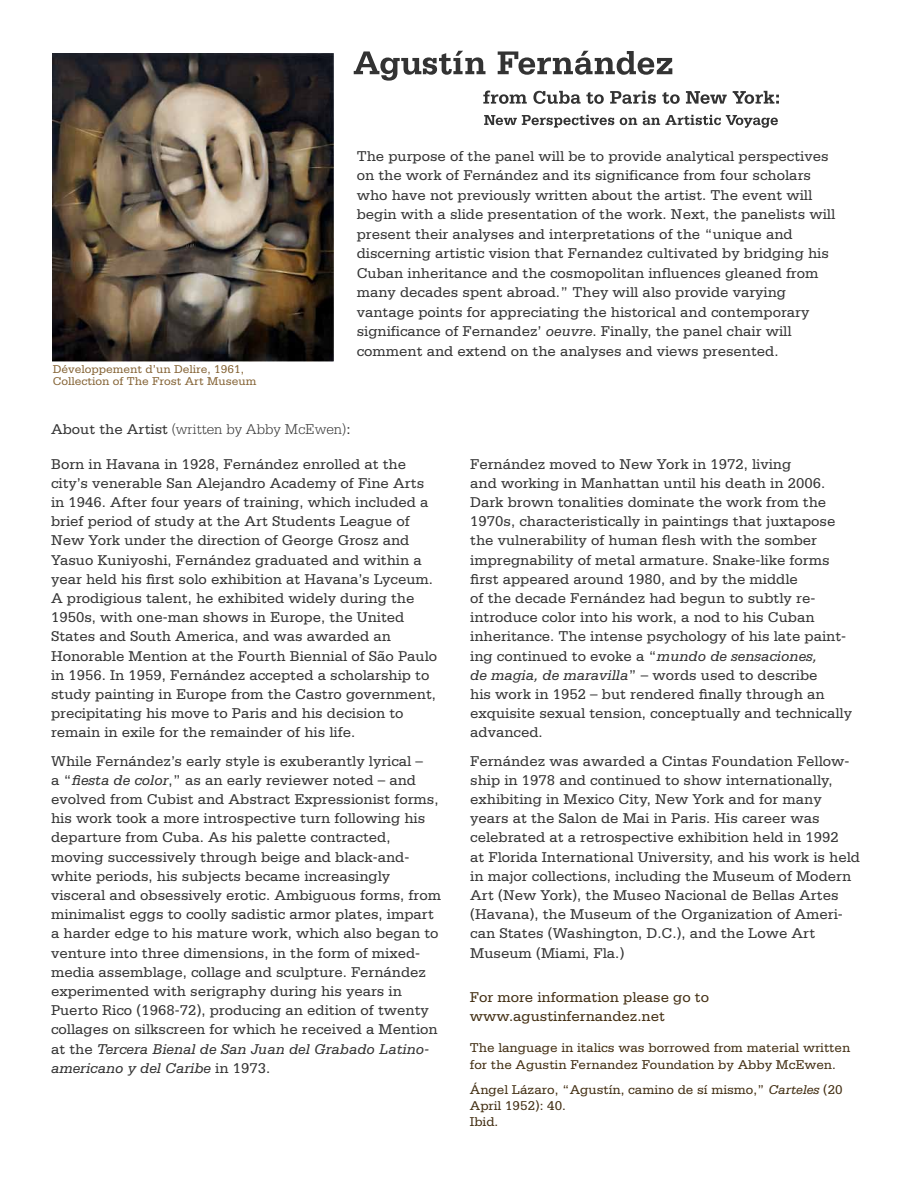
<style>
.page{position:relative;width:918px;height:1188px;background:#fff}
.page>*{position:absolute;margin:0;border:0;box-sizing:border-box;transform-origin:0 0}
.t1{font:15px/19.2px "Serifa";color:#333}
.t2{font:15px/19.2px "Serifa";color:#422e12}
.t3{font:300 15px "Serifa";color:#333}
.t4{font:13.5px/16.2px "Serifa";color:#422e12}
.t5{font:12px/12px "Serifa";color:#856436}
.s1{font-style:italic}
.s2{font-weight:400}
</style>
<div class="page">
<img style="left:53px;top:54px;width:281px;height:307px">
<svg style="left:483px;top:91px;width:44px;height:13px"></svg>
<svg style="left:533px;top:91px;width:71px;height:13px"></svg>
<svg style="left:610px;top:91px;width:46px;height:13px"></svg>
<svg style="left:662px;top:92px;width:18px;height:12px"></svg>
<svg style="left:686px;top:91px;width:41px;height:13px"></svg>
<svg style="left:733px;top:91px;width:46px;height:13px"></svg>
<svg style="left:484px;top:115px;width:130px;height:13px"></svg>
<svg style="left:620px;top:118px;width:17px;height:7px"></svg>
<svg style="left:643px;top:115px;width:135px;height:13px"></svg>
<svg style="left:354px;top:51px;width:131px;height:30px"></svg>
<svg style="left:498px;top:51px;width:174px;height:24px"></svg>
<p class="t5" style="left:53px;top:363px;width:205px">Développement d’un Delire, 1961,<br>Collection of The Frost Art Museum</p>
<p class="t1" style="left:357px;top:146px;width:480px">The purpose of the panel will be to provide analytical perspectives on the work of Fernández and its significance from four scholars who have not previously written about the artist. The event will begin with a slide presentation of the work. Next, the panelists will present their analyses and interpretations of the “unique and discerning artistic vision that Fernandez cultivated by bridging his Cuban inheritance and the cosmopolitan influences gleaned from many decades spent abroad.” They will also provide varying vantage points for appreciating the historical and contemporary significance of Fernandez’ <span class="s1">oeuvre</span>. Finally, the panel chair will comment and extend on the analyses and views presented.</p>
<p class="t3" style="left:51px;top:421px;width:301px"><span class="s2">About the Artist</span> (written by Abby McEwen)<span class="s2">:</span></p>
<p class="t1" style="left:51px;top:454px;width:388px">Born in Havana in 1928, Fernández enrolled at the city’s venerable San Alejandro Academy of Fine Arts in 1946. After four years of training, which included a brief period of study at the Art Students League of New York under the direction of George Grosz and Yasuo Kuniyoshi, Fernández graduated and within a year held his first solo exhibition at Havana’s Lyceum.<br>A prodigious talent, he exhibited widely during the 1950s, with one-man shows in Europe, the United States and South America, and was awarded an Honorable Mention at the Fourth Biennial of São Paulo in 1956. In 1959, Fernández accepted a scholarship to study painting in Europe from the Castro government, precipitating his move to Paris and his decision to remain in exile for the remainder of his life.</p>
<p class="t1" style="left:51px;top:751px;width:392px">While Fernández’s early style is exuberantly lyrical –<br>a “<span class="s1">fiesta de color</span>,” as an early reviewer noted – and evolved from Cubist and Abstract Expressionist forms, his work took a more introspective turn following his departure from Cuba. As his palette contracted, moving successively through beige and black-and&shy;white periods, his subjects became increasingly visceral and obsessively erotic. Ambiguous forms, from minimalist eggs to coolly sadistic armor plates, impart a harder edge to his mature work, which also began to venture into three dimensions, in the form of mixed&shy;media assemblage, collage and sculpture. Fernández experimented with serigraphy during his years in Puerto Rico (1968-72), producing an edition of twenty collages on silkscreen for which he received a Mention at the <span class="s1">Tercera Bienal de San Juan del Grabado Latino&shy;americano y del Caribe</span> in 1973.</p>
<p class="t1" style="left:470px;top:454px;width:383px">Fernández moved to New York in 1972, living<br>and working in Manhattan until his death in 2006.<br>Dark brown tonalities dominate the work from the 1970s, characteristically in paintings that juxtapose the vulnerability of human flesh with the somber impregnability of metal armature. Snake-like forms first appeared around 1980, and by the middle<br>of the decade Fernández had begun to subtly re&shy;introduce color into his work, a nod to his Cuban inheritance. The intense psychology of his late paint&shy;ing continued to evoke a “<span class="s1">mundo de sensaciones,<br>de magia, de maravilla</span>” – words used to describe<br>his work in 1952 – but rendered finally through an exquisite sexual tension, conceptually and technically advanced.</p>
<p class="t1" style="left:470px;top:751px;width:391px">Fernández was awarded a Cintas Foundation Fellow&shy;ship in 1978 and continued to show internationally, exhibiting in Mexico City, New York and for many years at the Salon de Mai in Paris. His career was celebrated at a retrospective exhibition held in 1992<br>at Florida International University, and his work is held in major collections, including the Museum of Modern Art (New York), the Museo Nacional de Bellas Artes (Havana), the Museum of the Organization of Ameri&shy;can States (Washington, D.C.), and the Lowe Art Museum (Miami, Fla.)</p>
<p class="t2" style="left:470px;top:987px;width:241px">For more information please go to www.agustinfernandez.net</p>
<p class="t4" style="left:470px;top:1040px;width:382px">The language in italics was borrowed from material written for the Agustin Fernandez Foundation by Abby McEwen.</p>
<p class="t4" style="left:470px;top:1081px;width:374px">Ángel Lázaro, “Agustín, camino de sí mismo,” <span class="s1">Carteles</span> (20<br>April 1952): 40.<br>Ibid.</p>
</div>
